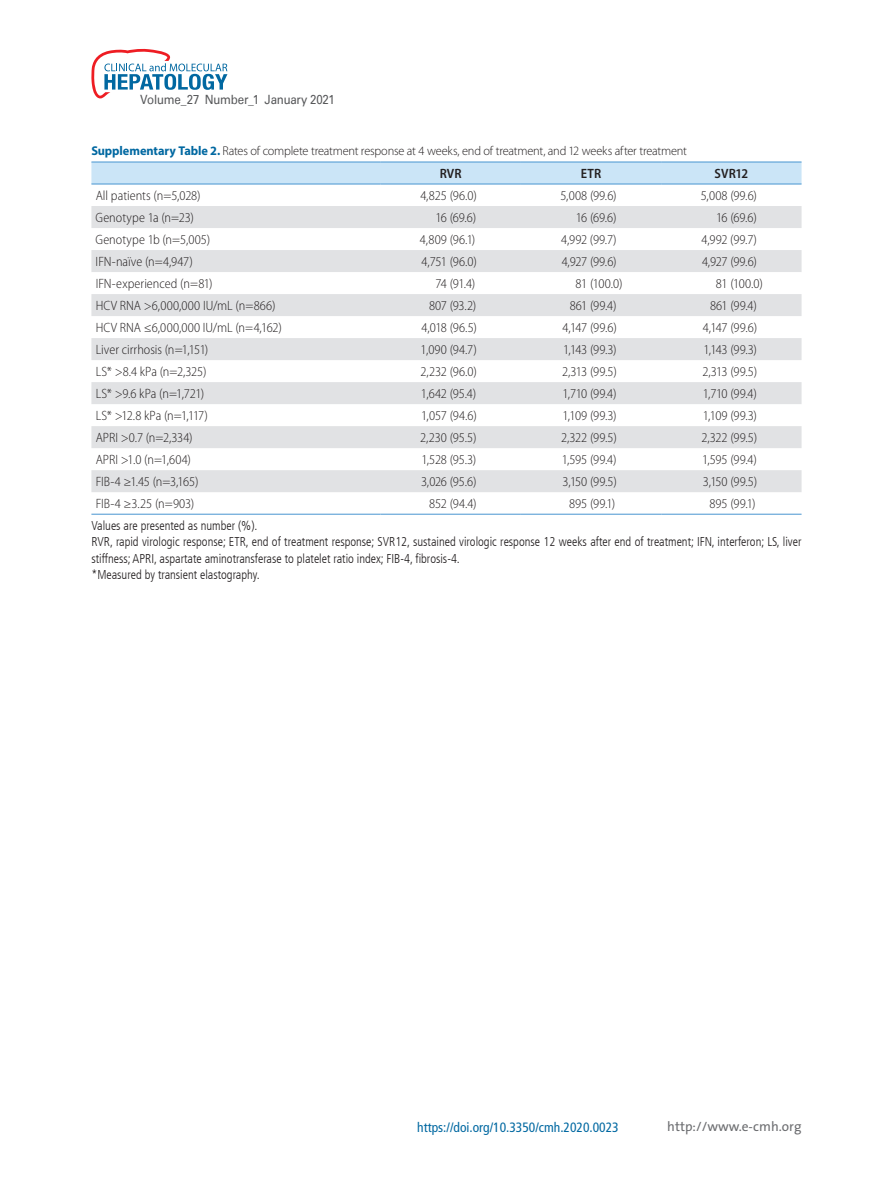
<style>
.page{position:relative;width:893px;height:1191px;background:#fff}
.page>*{position:absolute;margin:0;border:0;box-sizing:border-box;transform-origin:0 0}
.t1{font:300 semi-condensed 13.5px "Myriad Pro";color:#231f20}
.t2{font:condensed 13.5px "Frutiger LT";color:#0168a1}
.t3{font:13.5px "The Sans";color:#6c6d70}
.t4{font:300 semi-condensed 13.5px "Myriad Pro";letter-spacing:-.035em;color:#231f20}
.t5{font:600 semi-condensed 13.5px "Myriad Pro";letter-spacing:.01em;color:#231f20}
.t6{font:300 condensed 12.75px/16.5px "Frutiger LT";color:#231f20}
.t7{font:300 12.75px "Myriad Pro";letter-spacing:-.02em;color:#231f20}
.t8{font:12.75px "Univers";letter-spacing:-.02em;color:#57585a;scale:.9 1}
.s1{font-weight:700;color:#0168a1}
</style>
<div class="page">
<svg style="left:91px;top:48px;width:136px;height:50px"></svg>
<div style="left:91px;top:163px;width:710px;height:21px;background:#cbe5f7"></div>
<svg style="left:91px;top:206px;width:710px;height:286px;fill:#e1e2e4"></svg>
<hr style="left:91px;top:162px;width:290px;height:1px;background:#4895d0">
<hr style="left:381px;top:162px;width:140px;height:1px;background:#4895d0">
<hr style="left:521px;top:162px;width:140px;height:1px;background:#4895d0">
<hr style="left:661px;top:162px;width:140px;height:1px;background:#4895d0">
<hr style="left:91px;top:184px;width:290px;height:1px;background:#4895d0">
<hr style="left:381px;top:184px;width:140px;height:1px;background:#4895d0">
<hr style="left:521px;top:184px;width:140px;height:1px;background:#4895d0">
<hr style="left:661px;top:184px;width:140px;height:1px;background:#4895d0">
<hr style="left:91px;top:514px;width:290px;height:1px;background:#4895d0">
<hr style="left:381px;top:514px;width:140px;height:1px;background:#4895d0">
<hr style="left:521px;top:514px;width:140px;height:1px;background:#4895d0">
<hr style="left:661px;top:514px;width:140px;height:1px;background:#4895d0">
<p class="t8" style="left:140px;top:92px;width:218px">Volume_27 Number_1 January 2021</p>
<p class="t7" style="left:91px;top:144px;width:597px"><span class="s1">Supplementary Table 2.</span> Rates of complete treatment response at 4 weeks, end of treatment, and 12 weeks after treatment</p>
<p class="t5" style="left:440px;top:164px;width:23px">RVR</p>
<p class="t5" style="left:581px;top:164px;width:22px">ETR</p>
<p class="t5" style="left:714px;top:164px;width:35px">SVR12</p>
<p class="t1" style="left:96px;top:187px;width:106px">All patients (n=5,028)</p>
<p class="t1" style="left:420px;top:187px;width:58px">4,825 (96.0)</p>
<p class="t1" style="left:560px;top:187px;width:58px">5,008 (99.6)</p>
<p class="t1" style="left:701px;top:187px;width:58px">5,008 (99.6)</p>
<p class="t1" style="left:96px;top:209px;width:100px">Genotype 1a (n=23)</p>
<p class="t1" style="left:435px;top:209px;width:42px">16 (69.6)</p>
<p class="t1" style="left:576px;top:209px;width:42px">16 (69.6)</p>
<p class="t1" style="left:716px;top:209px;width:42px">16 (69.6)</p>
<p class="t1" style="left:96px;top:231px;width:116px">Genotype 1b (n=5,005)</p>
<p class="t1" style="left:420px;top:231px;width:57px">4,809 (96.1)</p>
<p class="t1" style="left:561px;top:231px;width:57px">4,992 (99.7)</p>
<p class="t1" style="left:702px;top:231px;width:57px">4,992 (99.7)</p>
<p class="t1" style="left:96px;top:253px;width:99px">IFN-naïve (n=4,947)</p>
<p class="t1" style="left:422px;top:253px;width:57px">4,751 (96.0)</p>
<p class="t1" style="left:562px;top:253px;width:57px">4,927 (99.6)</p>
<p class="t1" style="left:702px;top:253px;width:57px">4,927 (99.6)</p>
<p class="t1" style="left:96px;top:275px;width:119px">IFN-experienced (n=81)</p>
<p class="t1" style="left:436px;top:275px;width:41px">74 (91.4)</p>
<p class="t1" style="left:576px;top:275px;width:49px">81 (100.0)</p>
<p class="t1" style="left:716px;top:275px;width:49px">81 (100.0)</p>
<p class="t1" style="left:96px;top:297px;width:181px">HCV RNA &gt;6,000,000 IU/mL (n=866)</p>
<p class="t1" style="left:429px;top:297px;width:49px">807 (93.2)</p>
<p class="t1" style="left:570px;top:297px;width:48px">861 (99.4)</p>
<p class="t1" style="left:710px;top:297px;width:48px">861 (99.4)</p>
<p class="t1" style="left:96px;top:319px;width:188px">HCV RNA ≤6,000,000 IU/mL (n=4,162)</p>
<p class="t1" style="left:422px;top:319px;width:57px">4,018 (96.5)</p>
<p class="t1" style="left:563px;top:319px;width:56px">4,147 (99.6)</p>
<p class="t1" style="left:703px;top:319px;width:56px">4,147 (99.6)</p>
<p class="t1" style="left:96px;top:341px;width:114px">Liver cirrhosis (n=1,151)</p>
<p class="t1" style="left:421px;top:341px;width:58px">1,090 (94.7)</p>
<p class="t1" style="left:563px;top:341px;width:55px">1,143 (99.3)</p>
<p class="t1" style="left:703px;top:341px;width:55px">1,143 (99.3)</p>
<p class="t1" style="left:96px;top:363px;width:113px">LS* &gt;8.4 kPa (n=2,325)</p>
<p class="t1" style="left:421px;top:363px;width:58px">2,232 (96.0)</p>
<p class="t1" style="left:562px;top:363px;width:56px">2,313 (99.5)</p>
<p class="t1" style="left:702px;top:363px;width:56px">2,313 (99.5)</p>
<p class="t1" style="left:96px;top:385px;width:110px">LS* &gt;9.6 kPa (n=1,721)</p>
<p class="t1" style="left:421px;top:385px;width:57px">1,642 (95.4)</p>
<p class="t1" style="left:562px;top:385px;width:56px">1,710 (99.4)</p>
<p class="t1" style="left:703px;top:385px;width:56px">1,710 (99.4)</p>
<p class="t4" style="left:96px;top:407px;width:114px">LS* &gt;12.8 kPa (n=1,117)</p>
<p class="t1" style="left:421px;top:407px;width:57px">1,057 (94.6)</p>
<p class="t1" style="left:562px;top:407px;width:56px">1,109 (99.3)</p>
<p class="t1" style="left:703px;top:407px;width:56px">1,109 (99.3)</p>
<p class="t1" style="left:96px;top:429px;width:99px">APRI &gt;0.7 (n=2,334)</p>
<p class="t1" style="left:420px;top:429px;width:58px">2,230 (95.5)</p>
<p class="t1" style="left:561px;top:429px;width:57px">2,322 (99.5)</p>
<p class="t1" style="left:701px;top:429px;width:57px">2,322 (99.5)</p>
<p class="t1" style="left:96px;top:451px;width:97px">APRI &gt;1.0 (n=1,604)</p>
<p class="t1" style="left:421px;top:451px;width:56px">1,528 (95.3)</p>
<p class="t1" style="left:562px;top:451px;width:56px">1,595 (99.4)</p>
<p class="t1" style="left:702px;top:451px;width:56px">1,595 (99.4)</p>
<p class="t1" style="left:96px;top:473px;width:104px">FIB-4 ≥1.45 (n=3,165)</p>
<p class="t1" style="left:421px;top:473px;width:57px">3,026 (95.6)</p>
<p class="t1" style="left:562px;top:473px;width:56px">3,150 (99.5)</p>
<p class="t1" style="left:703px;top:473px;width:56px">3,150 (99.5)</p>
<p class="t1" style="left:96px;top:495px;width:100px">FIB-4 ≥3.25 (n=903)</p>
<p class="t1" style="left:429px;top:495px;width:49px">852 (94.4)</p>
<p class="t1" style="left:569px;top:495px;width:48px">895 (99.1)</p>
<p class="t1" style="left:710px;top:495px;width:48px">895 (99.1)</p>
<p class="t6" style="left:91px;top:517px;width:711px">Values are presented as number (%).<br>RVR, rapid virologic response; ETR, end of treatment response; SVR12, sustained virologic response 12 weeks after end of treatment; IFN, interferon; LS, liver stiffness; APRI, aspartate aminotransferase to platelet ratio index; FIB-4, fibrosis-4.<br>*Measured by transient elastography.</p>
<p class="t2" style="left:417px;top:1119px;width:203px">https://doi.org/10.3350/cmh.2020.0023</p>
<p class="t3" style="left:667px;top:1115px;width:136px">http://www.e-cmh.org</p>
</div>
